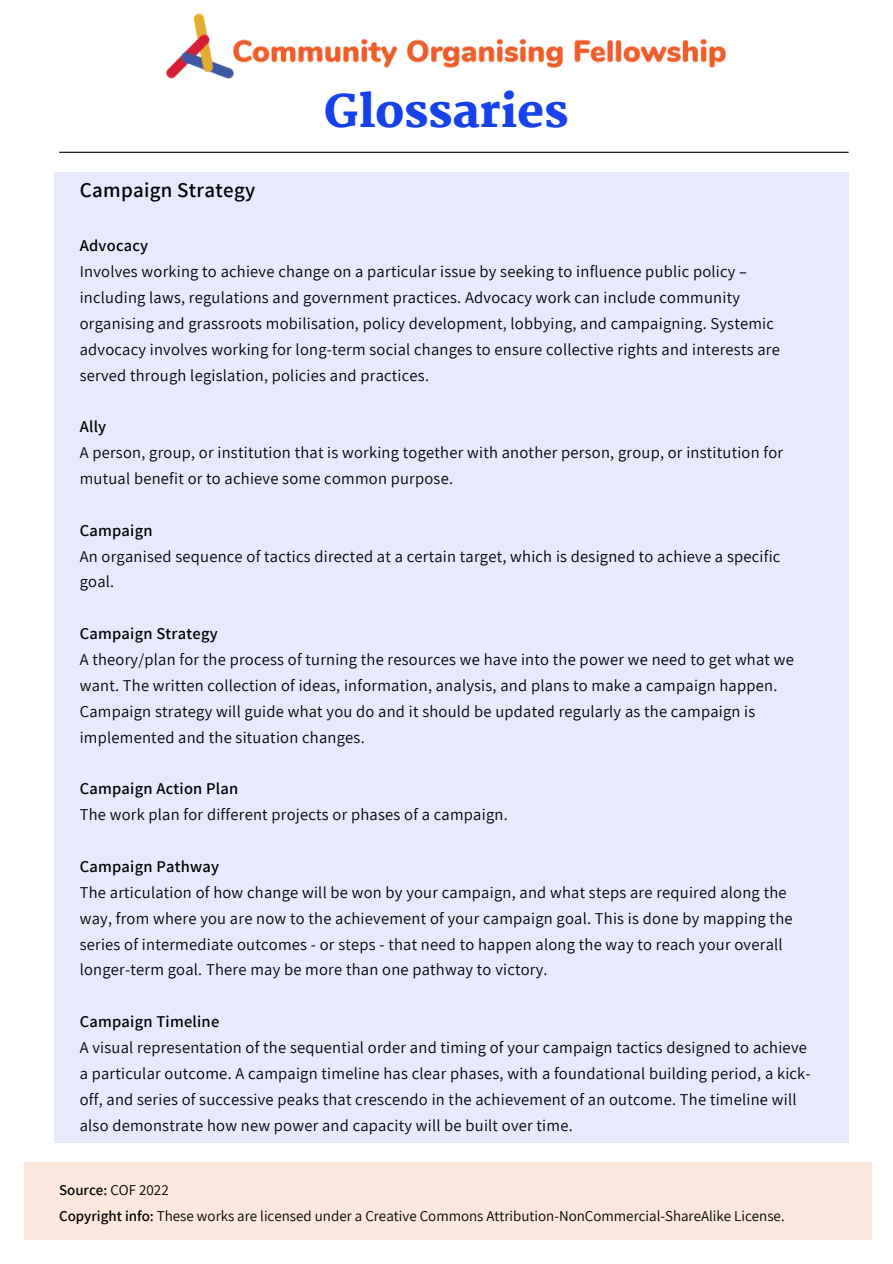
<style>
.page{position:relative;width:893px;height:1264px;background:#fff}
.page>*{position:absolute;margin:0;border:0;box-sizing:border-box;transform-origin:0 0}
.t1{font:800 45px "Martel";color:#1542eb}
.t2{font:600 21px "Assistant";letter-spacing:.015em;color:#000}
.t3{font:16.5px/25.8px "Assistant";letter-spacing:.015em;color:#000}
.t4{font:600 16.5px "Assistant";letter-spacing:.015em;color:#000}
.t5{font:15px/25.8px "Assistant";color:#000}
.s1{font-weight:600}
</style>
<div class="page">
<hr style="left:59px;top:152px;width:789px;height:1px;background:#000">
<div style="left:24px;top:1162px;width:847px;height:77px;background:#fce8dc"></div>
<div style="left:54px;top:172px;width:794px;height:970px;background:#e6eafc"></div>
<img style="left:165px;top:13px;width:562px;height:66px">
<h1 class="t1" style="left:324px;top:86px;width:246px">Glossaries</h1>
<p class="t2" style="left:80px;top:176px;width:177px">Campaign Strategy</p>
<p class="t4" style="left:80px;top:234px;width:70px">Advocacy</p>
<p class="t3" style="left:80px;top:258px;width:701px">Involves working to achieve change on a particular issue by seeking to influence public policy – including laws, regulations and government practices. Advocacy work can include community organising and grassroots mobilisation, policy development, lobbying, and campaigning. Systemic advocacy involves working for long-term social changes to ensure collective rights and interests are served through legislation, policies and practices.</p>
<p class="t4" style="left:80px;top:415px;width:28px">Ally</p>
<p class="t3" style="left:80px;top:439px;width:705px">A person, group, or institution that is working together with another person, group, or institution for mutual benefit or to achieve some common purpose.</p>
<p class="t4" style="left:80px;top:519px;width:74px">Campaign</p>
<p class="t3" style="left:80px;top:542px;width:702px">An organised sequence of tactics directed at a certain target, which is designed to achieve a specific goal.</p>
<p class="t4" style="left:80px;top:622px;width:139px">Campaign Strategy</p>
<p class="t3" style="left:80px;top:646px;width:715px">A theory/plan for the process of turning the resources we have into the power we need to get what we want. The written collection of ideas, information, analysis, and plans to make a campaign happen.<br>Campaign strategy will guide what you do and it should be updated regularly as the campaign is implemented and the situation changes.</p>
<p class="t4" style="left:80px;top:777px;width:160px">Campaign Action Plan</p>
<p class="t3" style="left:80px;top:801px;width:429px">The work plan for different projects or phases of a campaign.</p>
<p class="t4" style="left:80px;top:855px;width:141px">Campaign Pathway</p>
<p class="t3" style="left:80px;top:878px;width:714px">The articulation of how change will be won by your campaign, and what steps are required along the way, from where you are now to the achievement of your campaign goal. This is done by mapping the series of intermediate outcomes - or steps - that need to happen along the way to reach your overall longer-term goal. There may be more than one pathway to victory.</p>
<p class="t4" style="left:80px;top:1010px;width:141px">Campaign Timeline</p>
<p class="t3" style="left:80px;top:1033px;width:732px">A visual representation of the sequential order and timing of your campaign tactics designed to achieve a particular outcome. A campaign timeline has clear phases, with a foundational building period, a kick&shy;off, and series of successive peaks that crescendo in the achievement of an outcome. The timeline will also demonstrate how new power and capacity will be built over time.</p>
<p class="t5" style="left:59px;top:1176px;width:727px"><span class="s1">Source:</span> COF 2022<br><span class="s1">Copyright info:</span> These works are licensed under a Creative Commons Attribution-NonCommercial-ShareAlike License.</p>
</div>
